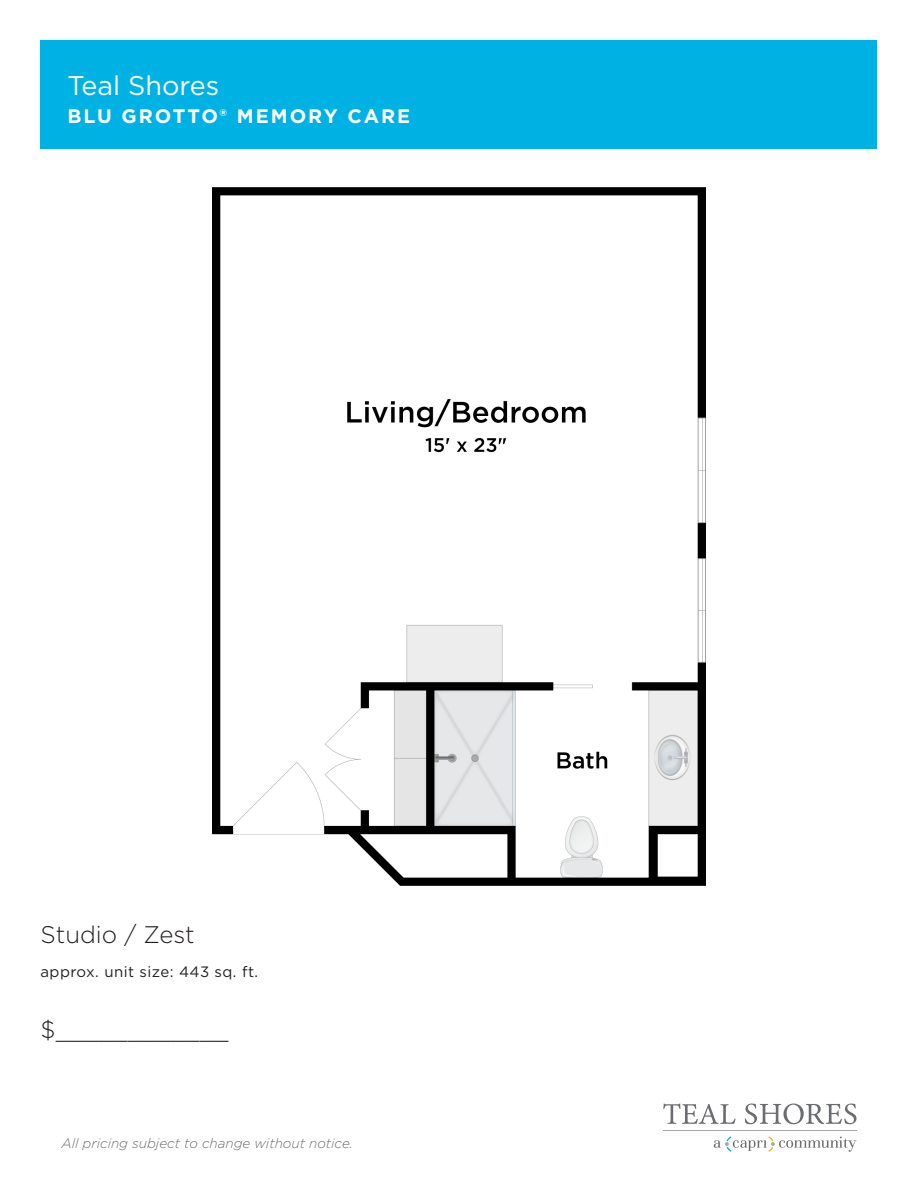
<style>
.page{position:relative;width:918px;height:1188px;background:#fff}
.page>*{position:absolute;margin:0;border:0;box-sizing:border-box;transform-origin:0 0}
.t1{font:27px "Gotham";color:#fff}
.t2{font:300 24px "Gotham";color:#231f20}
.t3{font:700 19.5px "Gotham";letter-spacing:.1em;color:#fff}
.t4{font:15px "Gotham";letter-spacing:.03em;color:#231f20}
.t5{font:italic 300 13.5px "Gotham";color:#6c6d70}
</style>
<div class="page">
<div style="left:40px;top:40px;width:838px;height:109px;background:#00b2e3"></div>
<img style="left:213px;top:188px;width:492px;height:698px">
<svg style="left:714px;top:1136px;width:142px;height:16px"></svg>
<hr style="left:663px;top:1130px;width:193px;height:1px;background:#a8a9ad">
<svg style="left:663px;top:1104px;width:73px;height:20px"></svg>
<svg style="left:745px;top:1104px;width:111px;height:20px"></svg>
<p class="t1" style="left:68px;top:68px;width:153px">Teal Shores</p>
<p class="t3" style="left:68px;top:104px;width:344px">BLU GROTTO® MEMORY CARE</p>
<p class="t2" style="left:40px;top:920px;width:156px">Studio / Zest</p>
<p class="t4" style="left:40px;top:962px;width:219px">approx. unit size: 443 sq. ft.</p>
<p class="t2" style="left:40px;top:1014px;width:189px">$____________</p>
<p class="t5" style="left:62px;top:1134px;width:293px">All pricing subject to change without notice.</p>
</div>
